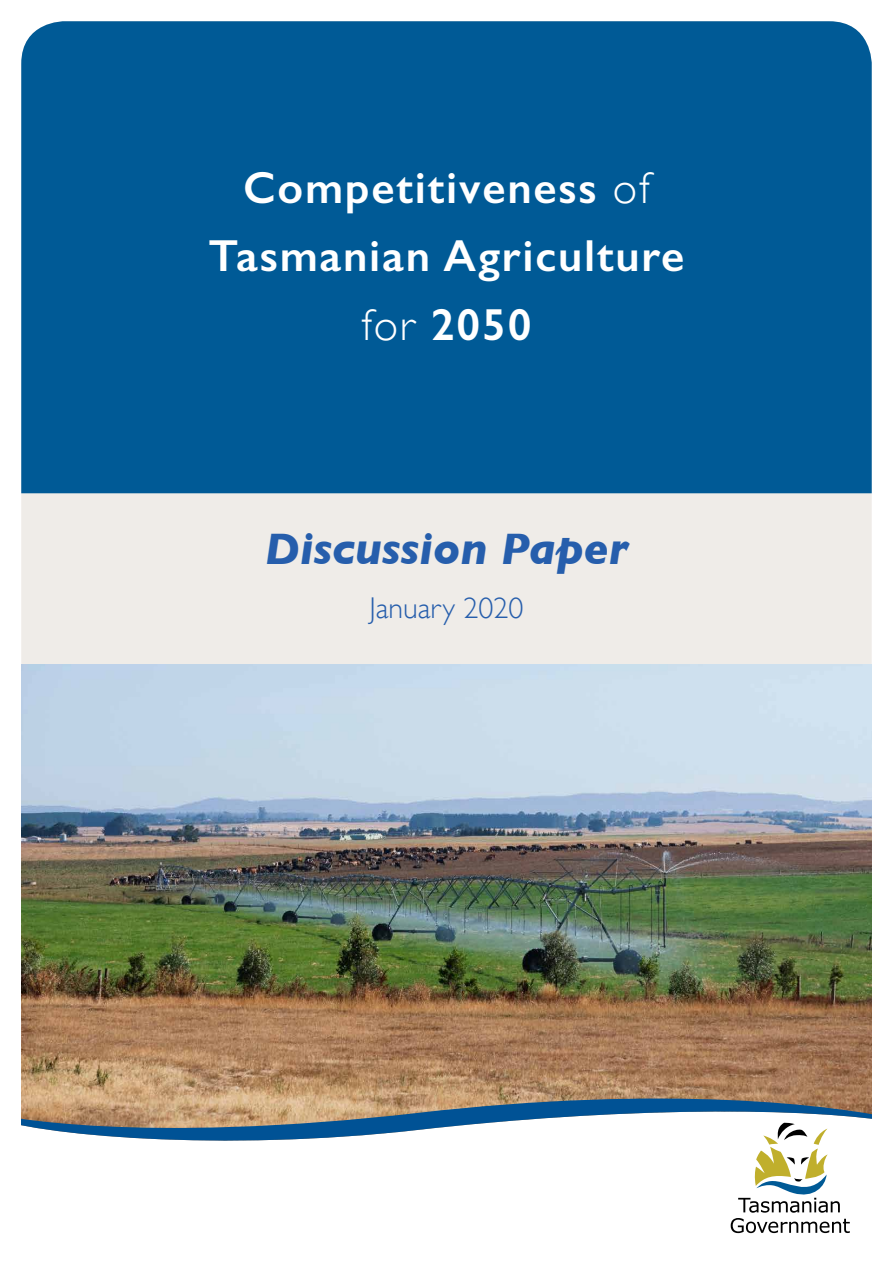
<style>
.page{position:relative;width:893px;height:1263px;background:#fff}
.page>*{position:absolute;margin:0;border:0;box-sizing:border-box;transform-origin:0 0}
.Body{font:600 45px "Gill Sans";letter-spacing:.04em;color:#fff}
.Body-2{font:italic 700 45px "Gill Sans";color:#265eac}
.Body-3{font:300 30px "Gill Sans";color:#265eac}
.s1{font-weight:300}
</style>
<div class="page">
<div style="left:21px;top:21px;width:851px;height:1191px;background:#efece8;border-radius:43px"></div>
<img style="left:21px;top:664px;width:851px;height:434px">
<div style="left:21px;top:21px;width:851px;height:472px;background:#005a96"></div>
<div style="left:21px;top:1152px;width:851px;height:82px;background:#fff"></div>
<svg style="left:21px;top:1098px;width:851px;height:54px;background:#aab4b9"></svg>
<svg style="left:731px;top:1122px;width:119px;height:111px;background:#dadbd1"></svg>
<div style="left:0;top:1173px;width:691px;height:90px;background:#fff"></div>
<p class="Body" style="left:243px;top:160px;width:408px">Competitiveness <span class="s1">of</span></p>
<p class="Body" style="left:208px;top:229px;width:478px">Tasmanian Agriculture</p>
<p class="Body" style="left:362px;top:297px;width:171px"><span class="s1">for</span> 2050</p>
<p class="Body-2" style="left:265px;top:523px;width:365px">Discussion Paper</p>
<p class="Body-3" style="left:370px;top:584px;width:155px">January 2020</p>
</div>
